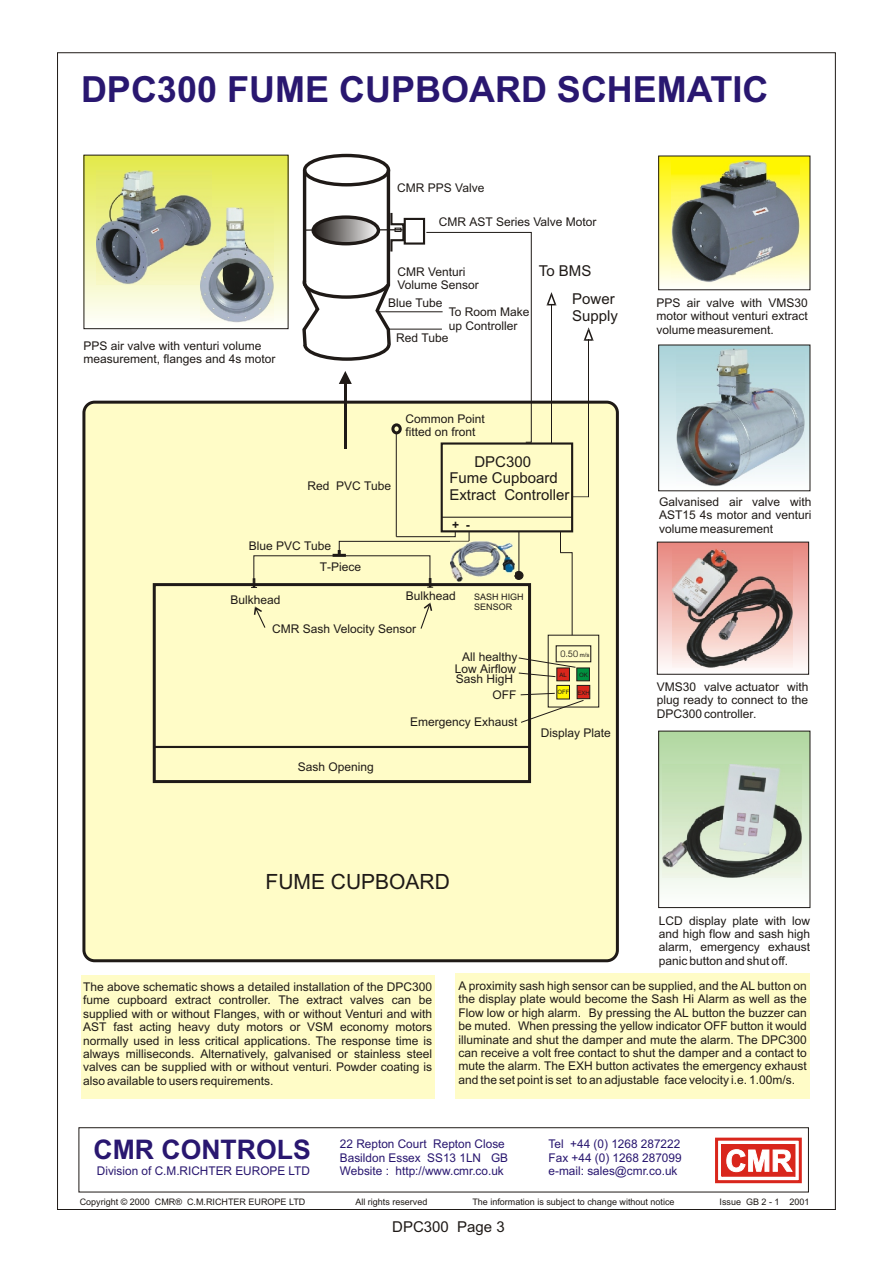
<style>
.page{position:relative;width:894px;height:1263px;background:#fff}
.page>*{position:absolute;margin:0;border:0;box-sizing:border-box;transform-origin:0 0}
.t1{font:700 36px "Arial";color:#291770}
.t2{font:700 27px "Arial";color:#291770}
.t3{font:21px "Arial";color:#1f1a17}
.t4{font:15px/16.8px "Arial";color:#1f1a17}
.t5{font:12px/13.4px "Arial";color:#1f1a17;text-align:justify}
.t6{font:12px/13.4px "Arial";color:#291770}
.t7{font:700 12px "Arial";color:#1f1a17}
.t8{font:9px/10.1px "Arial";color:#1f1a17}
.t9{font:9px "Avant Garde Bk BT";color:#1f1a17}
.t10{font:6px "Arial";color:#1f1a17}
</style>
<div class="page">
<div style="left:82px;top:401px;width:537px;height:561px;background:#fffcc7;border:3px solid #1f1a17;border-radius:11px"></div>
<div style="left:153px;top:583px;width:378px;height:200px;border:3px solid #1f1a17"></div>
<hr style="left:154px;top:746px;width:376px;height:2px;background:#1f1a17">
<div style="left:441px;top:442px;width:132px;height:90px;border:2px solid #1f1a17"></div>
<hr style="left:442px;top:517px;width:130px;height:1px;background:#1f1a17">
<div style="left:548px;top:635px;width:51px;height:72px;border:1px solid #1f1a17"></div>
<div style="left:556px;top:645px;width:35px;height:17px;border:1px solid #1f1a17"></div>
<div style="left:556px;top:668px;width:14px;height:13px;background:#d9261c"></div>
<div style="left:576px;top:668px;width:14px;height:13px;background:#009140;border:1px solid #1f1a17"></div>
<div style="left:556px;top:685px;width:14px;height:14px;background:#fff500;border:1px solid #1f1a17"></div>
<div style="left:577px;top:685px;width:13px;height:14px;background:#d9261c;border:1px solid #1f1a17"></div>
<div style="left:391px;top:423px;width:11px;height:11px;border:3px solid #1f1a17;border-radius:50%"></div>
<hr style="left:396px;top:433px;width:1px;height:104px;background:#1f1a17">
<svg style="left:559px;top:532px;width:14px;height:104px"></svg>
<svg style="left:516px;top:571px;width:7px;height:8px"></svg>
<div style="left:514px;top:571px;width:9px;height:9px;border:1px solid #1f1a17;border-radius:50%"></div>
<hr style="left:519px;top:532px;width:1px;height:39px;background:#1f1a17">
<svg style="left:339px;top:371px;width:13px;height:13px"></svg>
<hr style="left:344px;top:383px;width:2px;height:65px;background:#1f1a17">
<svg style="left:254px;top:606px;width:11px;height:22px"></svg>
<svg style="left:421px;top:603px;width:11px;height:26px"></svg>
<svg style="left:426px;top:232px;width:131px;height:212px"></svg>
<svg style="left:251px;top:531px;width:219px;height:57px"></svg>
<div style="left:303px;top:154px;width:87px;height:32px;border:3px solid #1f1a17;border-radius:50%"></div>
<div style="left:404px;top:218px;width:21px;height:27px;border:2px solid #1f1a17"></div>
<svg style="left:302px;top:166px;width:104px;height:195px"></svg>
<hr style="left:388px;top:329px;width:54px;height:1px;background:#1f1a17">
<svg style="left:520px;top:693px;width:64px;height:30px"></svg>
<svg style="left:518px;top:657px;width:58px;height:20px"></svg>
<svg style="left:573px;top:496px;width:15px;height:1px"></svg>
<hr style="left:588px;top:340px;width:1px;height:157px;background:#1f1a17">
<svg style="left:584px;top:327px;width:10px;height:14px"></svg>
<hr style="left:379px;top:311px;width:64px;height:1px;background:#1f1a17">
<div style="left:79px;top:1127px;width:730px;height:65px;border:1px solid #1f1a17"></div>
<svg style="left:715px;top:1138px;width:87px;height:45px"></svg>
<div style="left:659px;top:731px;width:151px;height:177px;background:linear-gradient(to bottom,#b0d79f,#fefefe)"></div>
<div style="left:658px;top:731px;width:152px;height:177px;border:1px solid #1f1a17"></div>
<div style="left:657px;top:542px;width:152px;height:132px;background:linear-gradient(to bottom,#e8877e,#fefcfc)"></div>
<div style="left:657px;top:542px;width:152px;height:132px;border:1px solid #1f1a17"></div>
<div style="left:659px;top:345px;width:151px;height:146px;background:linear-gradient(to bottom,#aad3d9,#fdfefe)"></div>
<svg style="left:660px;top:158px;width:148px;height:128px;background:#fef980"></svg>
<div style="left:84px;top:155px;width:204px;height:174px;background:linear-gradient(to bottom,#e3e949,#fffffc)"></div>
<img style="left:672px;top:160px;width:127px;height:123px">
<img style="left:677px;top:349px;width:127px;height:138px">
<img style="left:96px;top:171px;width:116px;height:114px">
<img style="left:201px;top:208px;width:72px;height:114px">
<div style="left:81px;top:975px;width:354px;height:124px;background:#fffcc7"></div>
<div style="left:456px;top:974px;width:354px;height:125px;background:#fffcc7"></div>
<img style="left:663px;top:764px;width:139px;height:113px">
<img style="left:673px;top:548px;width:119px;height:119px">
<img style="left:451px;top:541px;width:64px;height:40px">
<h1 class="t1" style="left:81px;top:76px;width:689px">DPC300 FUME CUPBOARD SCHEMATIC</h1>
<p class="t5" style="left:397px;top:183px;width:89px">CMR PPS Valve</p>
<p class="t5" style="left:439px;top:216px;width:159px">CMR AST Series Valve Motor</p>
<p class="t5" style="left:83px;top:340px;width:194px">PPS air valve with venturi volume measurement, flanges and 4s motor</p>
<p class="t5" style="left:398px;top:266px;width:83px">CMR Venturi<br>Volume Sensor</p>
<p class="t4" style="left:539px;top:264px;width:54px">To BMS</p>
<p class="t4" style="left:572px;top:292px;width:47px">Power<br>Supply</p>
<p class="t5" style="left:388px;top:297px;width:56px">Blue Tube</p>
<p class="t5" style="left:656px;top:297px;width:153px">PPS air valve with VMS30 motor without venturi extract volume measurement.</p>
<p class="t5" style="left:449px;top:307px;width:82px">To Room Make up Controller</p>
<p class="t5" style="left:396px;top:332px;width:54px">Red Tube</p>
<p class="t5" style="left:308px;top:480px;width:85px">Red PVC Tube</p>
<p class="t5" style="left:405px;top:413px;width:81px">Common Point fitted on front</p>
<p class="t4" style="left:449px;top:454px;width:122px;text-indent:25px">DPC300<br>Fume Cupboard<br>Extract Controller</p>
<p class="t7" style="left:452px;top:520px;width:19px">+ -</p>
<p class="t5" style="left:659px;top:496px;width:154px">Galvanised air valve with AST15 4s motor and venturi volume measurement</p>
<p class="t5" style="left:249px;top:541px;width:84px">Blue PVC Tube</p>
<p class="t5" style="left:320px;top:561px;width:43px">T-Piece</p>
<p class="t5" style="left:230px;top:594px;width:52px">Bulkhead</p>
<p class="t5" style="left:406px;top:590px;width:52px">Bulkhead</p>
<p class="t5" style="left:272px;top:623px;width:146px">CMR Sash Velocity Sensor</p>
<p class="t8" style="left:474px;top:592px;width:51px">SASH HIGH<br>SENSOR</p>
<p class="t5" style="left:298px;top:761px;width:78px">Sash Opening</p>
<p class="t5" style="left:462px;top:651px;width:57px">All healthy</p>
<p class="t5" style="left:455px;top:665px;width:63px;line-height:10.1px">Low Airflow<br>Sash HigH</p>
<p class="t5" style="left:410px;top:716px;width:109px">Emergency Exhaust</p>
<p class="t5" style="left:492px;top:689px;width:25px">OFF</p>
<p class="t9" style="left:560px;top:650px;width:19px">0.50</p>
<p class="t10" style="left:580px;top:653px;width:11px">m/s</p>
<p class="t10" style="left:560px;top:672px;width:9px">AL</p>
<p class="t10" style="left:579px;top:673px;width:10px">OK</p>
<p class="t10" style="left:558px;top:690px;width:13px">OFF</p>
<p class="t10" style="left:577px;top:690px;width:14px">EXH</p>
<p class="t5" style="left:541px;top:728px;width:72px">Display Plate</p>
<h3 class="t3" style="left:266px;top:874px;width:186px">FUME CUPBOARD</h3>
<p class="t5" style="left:657px;top:681px;width:153px">VMS30 valve actuator with plug ready to connect to the DPC300 controller.</p>
<p class="t5" style="left:659px;top:915px;width:153px">LCD display plate with low and high flow and sash high alarm, emergency exhaust panic button and shut off.</p>
<p class="t5" style="left:83px;top:981px;width:350px">The above schematic shows a detailed installation of the DPC300 fume cupboard extract controller. The extract valves can be supplied with or without Flanges, with or without Venturi and with AST fast acting heavy duty motors or VSM economy motors normally used in less critical applications. The response time is always milliseconds. Alternatively, galvanised or stainless steel valves can be supplied with or without venturi. Powder coating is also available to users requirements.</p>
<p class="t5" style="left:458px;top:980px;width:350px">A proximity sash high sensor can be supplied, and the AL button on the display plate would become the Sash Hi Alarm as well as the Flow low or high alarm. By pressing the AL button the buzzer can be muted. When pressing the yellow indicator OFF button it would illuminate and shut the damper and mute the alarm. The DPC300 can receive a volt free contact to shut the damper and a contact to mute the alarm. The EXH button activates the emergency exhaust and the set point is set to an adjustable face velocity i.e. 1.00m/s.</p>
<h2 class="t2" style="left:94px;top:1139px;width:219px">CMR CONTROLS</h2>
<p class="t6" style="left:97px;top:1165px;width:215px">Division of C.M.RICHTER EUROPE LTD</p>
<p class="t6" style="left:340px;top:1139px;width:170px">22 Repton Court Repton Close<br>Basildon Essex SS13 1LN GB<br>Website : http://www.cmr.co.uk</p>
<p class="t6" style="left:549px;top:1139px;width:135px;text-align:justify">Tel +44 (0) 1268 287222<br>Fax +44 (0) 1268 287099 e-mail: sales@cmr.co.uk</p>
<p class="t8" style="left:80px;top:1197px;width:227px">Copyright © 2000 CMR® C.M.RICHTER EUROPE LTD</p>
<p class="t8" style="left:355px;top:1197px;width:74px">All rights reserved</p>
<p class="t8" style="left:472px;top:1197px;width:204px">The information is subject to change without notice</p>
<p class="t8" style="left:720px;top:1197px;width:92px">Issue GB 2 - 1 2001</p>
<p class="t4" style="left:392px;top:1220px;width:114px">DPC300 Page 3</p>
</div>
